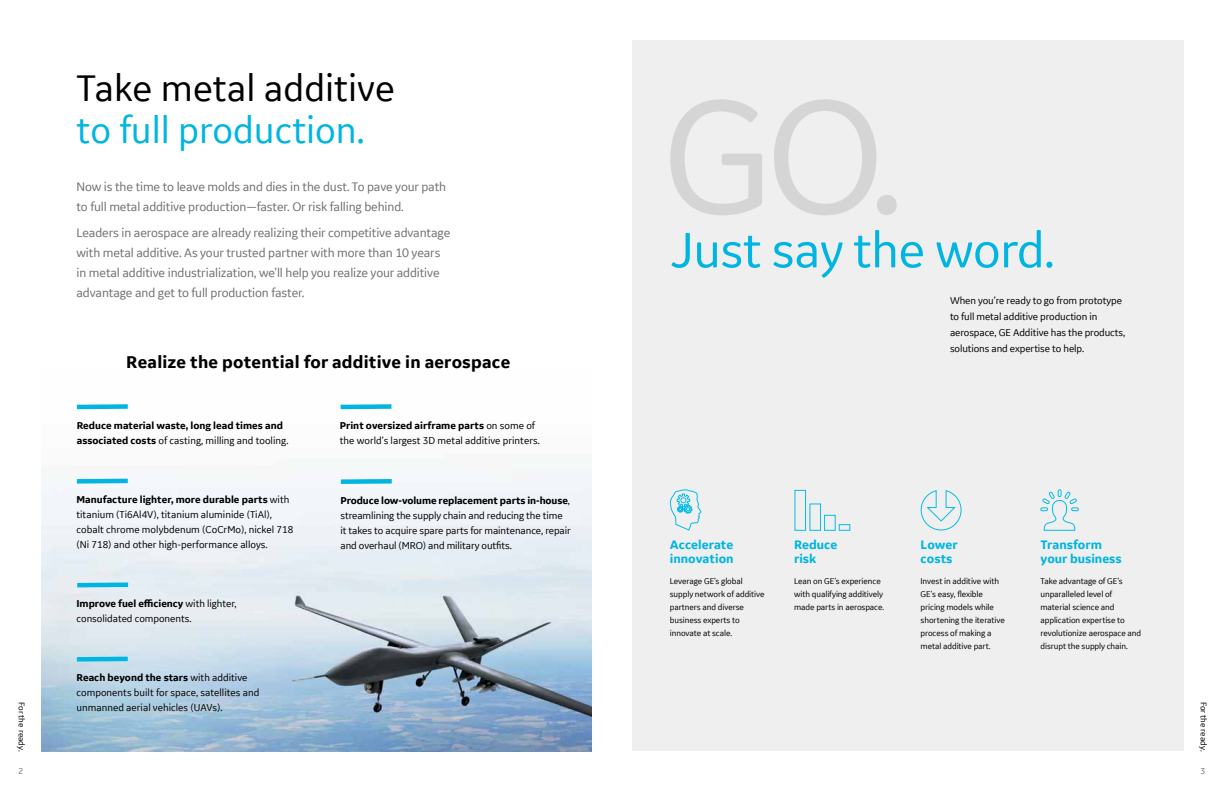
<style>
.page{position:relative;width:1224px;height:792px;background:#fff}
.page>*{position:absolute;margin:0;border:0;box-sizing:border-box;transform-origin:0 0}
.t1{font:170px "GE Inspira Sans";color:#d5d5d5}
.t2{font:52px "GE Inspira Sans";letter-spacing:-.01em;color:#00b5e1}
.t3{font:39px "GE Inspira Sans";color:#000}
.t4{font:39px "GE Inspira Sans";color:#00b5e1}
.t5{font:700 18px "GE Inspira Sans";letter-spacing:.01em;color:#000}
.t6{font:13px/20px "GE Inspira Sans";letter-spacing:-.01em;color:#6d6f71}
.t7{font:700 13px/14px "GE Inspira Sans";color:#00b5e1}
.t8{font:10.5px/15px "GE Inspira Sans";letter-spacing:-.01em;color:#000}
.t9{font:700 10.5px/15px "GE Inspira Sans";color:#000}
.t10{font:9px "GE Inspira Sans";color:#6d6f71}
.t11{font:8.8px/13px "GE Inspira Sans";letter-spacing:-.01em;color:#000}
.s1{font-weight:400}
.s2{font-weight:700}
</style>
<div class="page">
<img style="left:41px;top:404px;width:551px;height:348px">
<svg style="left:77px;top:582px;width:51px;height:5px"></svg>
<div style="left:632px;top:40px;width:552px;height:712px;background:#f0efef"></div>
<svg style="left:77px;top:479px;width:51px;height:5px"></svg>
<svg style="left:77px;top:404px;width:51px;height:5px"></svg>
<svg style="left:341px;top:404px;width:50px;height:5px"></svg>
<svg style="left:77px;top:657px;width:51px;height:5px"></svg>
<svg style="left:341px;top:479px;width:51px;height:5px"></svg>
<svg style="left:669px;top:489px;width:33px;height:42px"></svg>
<div style="left:839px;top:524px;width:11px;height:7px;border:1px solid #05bce7"></div>
<div style="left:824px;top:515px;width:12px;height:16px;border:1px solid #05bce7"></div>
<div style="left:810px;top:504px;width:11px;height:27px;border:1px solid #05bce7"></div>
<div style="left:795px;top:490px;width:11px;height:41px;border:1px solid #05bce7"></div>
<svg style="left:920px;top:490px;width:42px;height:41px"></svg>
<svg style="left:1040px;top:489px;width:39px;height:42px"></svg>
<p class="t11" style="left:29px;top:702px;width:51px;rotate:90deg">For the ready.</p>
<p class="t10" style="left:19px;top:766px;width:6px">2</p>
<h3 class="t3" style="left:76px;top:64px;width:320px">Take metal additive</h3>
<h3 class="t4" style="left:76px;top:106px;width:290px">to full production.</h3>
<p class="t6" style="left:76px;top:176px;width:371px">Now is the time to leave molds and dies in the dust. To pave your path to full metal additive production—faster. Or risk falling behind.</p>
<p class="t6" style="left:76px;top:222px;width:375px">Leaders in aerospace are already realizing their competitive advantage with metal additive. As your trusted partner with more than 10 years in metal additive industrialization, we’ll help you realize your additive advantage and get to full production faster.</p>
<h3 class="t5" style="left:126px;top:351px;width:386px">Realize the potential for additive in aerospace</h3>
<p class="t9" style="left:77px;top:418px;width:213px">Reduce material waste, long lead times and associated costs <span class="s1">of casting, milling and tooling.</span></p>
<p class="t8" style="left:340px;top:418px;width:202px"><span class="s2">Print oversized airframe parts</span> on some of the world’s largest 3D metal additive printers.</p>
<p class="t8" style="left:76px;top:492px;width:218px"><span class="s2">Manufacture lighter, more durable parts</span> with titanium (Ti6Al4V), titanium aluminide (TiAl), cobalt chrome molybdenum (CoCrMo), nickel 718 (Ni 718) and other high-performance alloys.</p>
<p class="t8" style="left:76px;top:596px;width:162px"><span class="s2">Improve fuel efficiency</span> with lighter, consolidated components.</p>
<p class="t8" style="left:76px;top:670px;width:184px"><span class="s2">Reach beyond the stars</span> with additive components built for space, satellites and unmanned aerial vehicles (UAVs).</p>
<p class="t8" style="left:340px;top:492px;width:232px"><span class="s2">Produce low-volume replacement parts in-house</span>, streamlining the supply chain and reducing the time it takes to acquire spare parts for maintenance, repair and overhaul (MRO) and military outfits.</p>
<h1 class="t1" style="left:663px;top:52px;width:243px">GO.</h1>
<h2 class="t2" style="left:670px;top:218px;width:386px">Just say the word.</h2>
<p class="t8" style="left:950px;top:292px;width:177px;line-height:16px">When you’re ready to go from prototype to full metal additive production in aerospace, GE Additive has the products, solutions and expertise to help.</p>
<p class="t7" style="left:670px;top:538px;width:65px">Accelerate innovation</p>
<p class="t11" style="left:670px;top:575px;width:96px">Leverage GE’s global supply network of additive partners and diverse business experts to innovate at scale.</p>
<p class="t7" style="left:794px;top:538px;width:45px">Reduce risk</p>
<p class="t11" style="left:794px;top:575px;width:92px">Lean on GE’s experience with qualifying additively made parts in aerospace.</p>
<p class="t7" style="left:921px;top:538px;width:39px">Lower costs</p>
<p class="t11" style="left:921px;top:575px;width:86px">Invest in additive with<br>GE’s easy, flexible pricing models while shortening the iterative process of making a metal additive part.</p>
<p class="t7" style="left:1040px;top:538px;width:83px">Transform your business</p>
<p class="t11" style="left:1040px;top:575px;width:102px">Take advantage of GE’s unparalleled level of material science and application expertise to revolutionize aerospace and disrupt the supply chain.</p>
<p class="t11" style="left:1210px;top:702px;width:51px;rotate:90deg">For the ready.</p>
<p class="t10" style="left:1201px;top:766px;width:6px">3</p>
</div>
